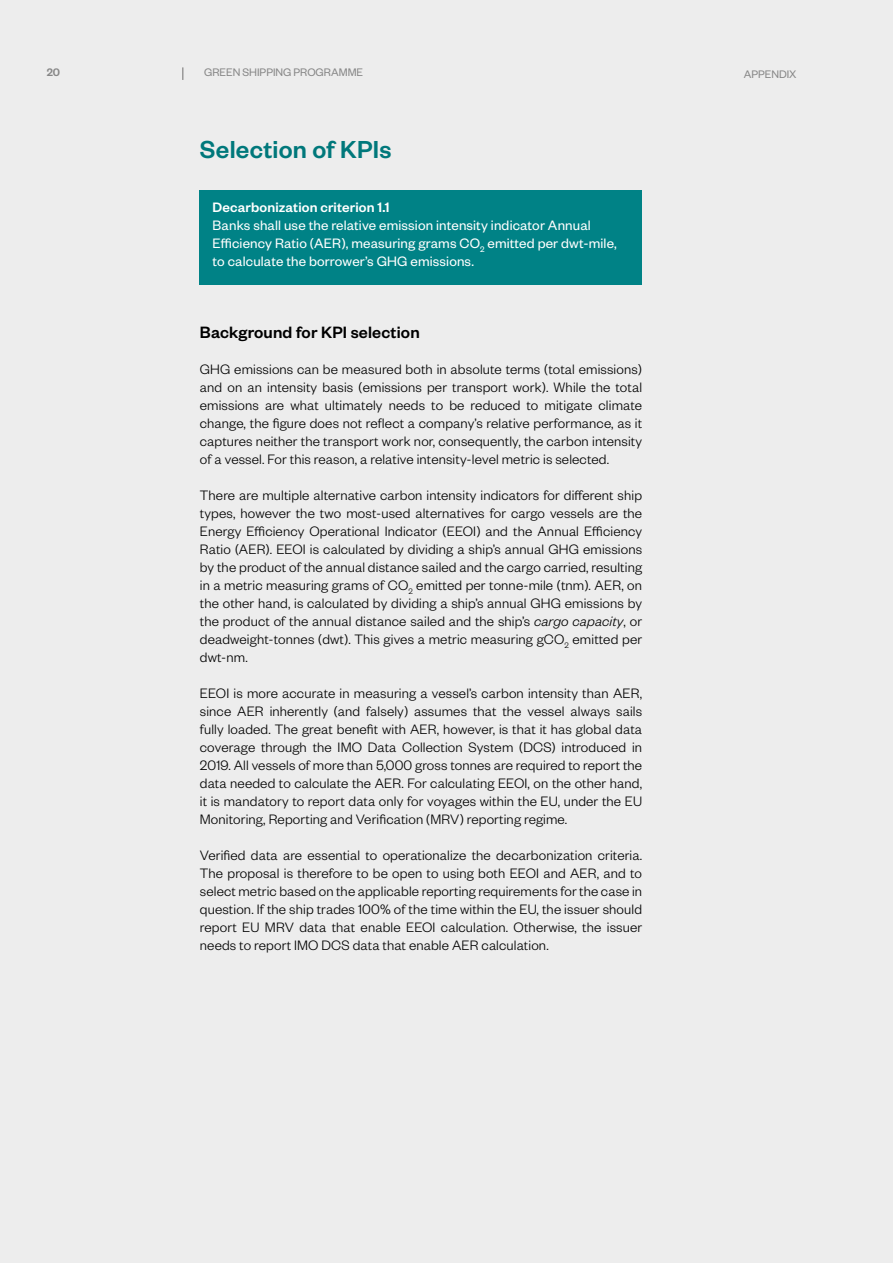
<style>
.page{position:relative;width:893px;height:1263px;background:#ededed}
.page>*{position:absolute;margin:0;border:0;box-sizing:border-box;transform-origin:0 0}
.t1{font:500 27px "Founders Grotesk";letter-spacing:.01em;color:#00787b}
.t2{font:500 18px "Founders Grotesk";letter-spacing:.01em;color:#000}
.t3{font:300 15px/18px "Founders Grotesk";letter-spacing:.01em;color:#000;text-align:justify}
.t4{font:15px/18px "Founders Grotesk";letter-spacing:.01em;color:#fff}
.t5{font:500 15px "Founders Grotesk";letter-spacing:.01em;color:#fff}
.t6{font:12px "Founders Grotesk";color:#878787}
.t7{font:500 12px "Founders Grotesk";color:#878787}
.s1{font-style:italic}
</style>
<div class="page">
<div style="left:200px;top:190px;width:442px;height:41px;background:#008286"></div>
<div style="left:200px;top:208px;width:442px;height:77px;background:#008286"></div>
<svg style="left:182px;top:67px;width:1px;height:13px"></svg>
<p class="t7" style="left:47px;top:65px;width:15px">20</p>
<p class="t6" style="left:204px;top:65px;width:161px">GREEN SHIPPING PROGRAMME</p>
<p class="t6" style="left:744px;top:67px;width:54px">APPENDIX</p>
<h1 class="t1" style="left:200px;top:133px;width:193px">Selection of KPIs</h1>
<p class="t5" style="left:213px;top:198px;width:178px">Decarbonization criterion 1.1</p>
<p class="t4" style="left:213px;top:216px;width:406px">Banks shall use the relative emission intensity indicator Annual<br>Efficiency Ratio (AER), measuring grams CO<sub>2</sub> emitted per dwt-mile, to calculate the borrower’s GHG emissions.</p>
<p class="t2" style="left:200px;top:321px;width:221px">Background for KPI selection</p>
<p class="t3" style="left:200px;top:360px;width:444px">GHG emissions can be measured both in absolute terms (total emissions) and on an intensity basis (emissions per transport work). While the total emissions are what ultimately needs to be reduced to mitigate climate change, the figure does not reflect a company’s relative performance, as it captures neither the transport work nor, consequently, the carbon intensity of a vessel. For this reason, a relative intensity-level metric is selected.</p>
<p class="t3" style="left:200px;top:486px;width:444px">There are multiple alternative carbon intensity indicators for different ship types, however the two most-used alternatives for cargo vessels are the Energy Efficiency Operational Indicator (EEOI) and the Annual Efficiency Ratio (AER). EEOI is calculated by dividing a ship’s annual GHG emissions by the product of the annual distance sailed and the cargo carried, resulting in a metric measuring grams of CO<sub>2</sub> emitted per tonne-mile (tnm). AER, on the other hand, is calculated by dividing a ship’s annual GHG emissions by the product of the annual distance sailed and the ship’s <span class="s1">cargo capacity</span>, or deadweight-tonnes (dwt). This gives a metric measuring gCO<sub>2</sub> emitted per dwt-nm.</p>
<p class="t3" style="left:200px;top:684px;width:444px">EEOI is more accurate in measuring a vessel’s carbon intensity than AER, since AER inherently (and falsely) assumes that the vessel always sails fully loaded. The great benefit with AER, however, is that it has global data coverage through the IMO Data Collection System (DCS) introduced in 2019. All vessels of more than 5,000 gross tonnes are required to report the data needed to calculate the AER. For calculating EEOI, on the other hand, it is mandatory to report data only for voyages within the EU, under the EU Monitoring, Reporting and Verification (MRV) reporting regime.</p>
<p class="t3" style="left:200px;top:846px;width:444px">Verified data are essential to operationalize the decarbonization criteria.<br>The proposal is therefore to be open to using both EEOI and AER, and to select metric based on the applicable reporting requirements for the case in question. If the ship trades 100% of the time within the EU, the issuer should report EU MRV data that enable EEOI calculation. Otherwise, the issuer needs to report IMO DCS data that enable AER calculation.</p>
</div>
